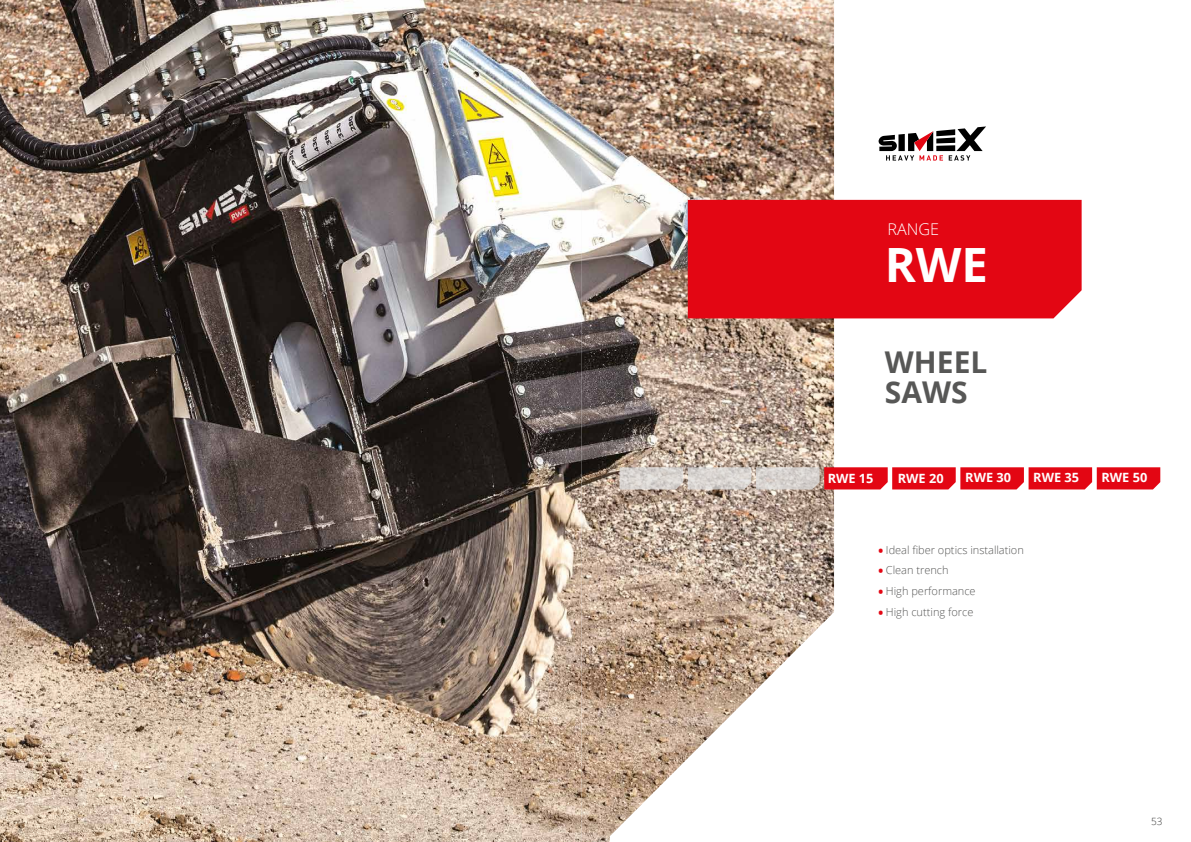
<style>
.page{position:relative;width:1191px;height:842px;background:#fff}
.page>*{position:absolute;margin:0;border:0;box-sizing:border-box;transform-origin:0 0}
.t1{font:700 47.2px "Open Sans";color:#fff}
.t2{font:700 30px/30px "Open Sans";color:#575756}
.t3{font:300 16.2px "Open Sans";color:#fff}
.t4{font:700 12.8px "Open Sans";color:#fff}
.t5{font:300 11px "Open Sans";color:#575756}
.t6{font:300 10px "Open Sans";color:#3c3c3b}
.s1{font-weight:800;font-size:12px;color:#e30613}
</style>
<div class="page">
<img style="left:0;top:0;width:581px;height:842px">
<img style="left:581px;top:0;width:253px;height:842px">
<div style="left:688px;top:200px;width:393px;height:118px;background:#e30613"></div>
<svg style="left:878px;top:126px;width:108px;height:35px"></svg>
<svg style="left:619px;top:467px;width:541px;height:22px;background:#de5e64"></svg>
<h3 class="t3" style="left:887px;top:218px;width:53px">RANGE</h3>
<h1 class="t1" style="left:884px;top:231px;width:105px">RWE</h1>
<h2 class="t2" style="left:885px;top:346px;width:104px">WHEEL<br>SAWS</h2>
<p class="t4" style="left:827px;top:469px;width:47px">RWE 15</p>
<p class="t4" style="left:897px;top:469px;width:47px">RWE 20</p>
<p class="t4" style="left:965px;top:468px;width:47px">RWE 30</p>
<p class="t4" style="left:1033px;top:468px;width:47px">RWE 35</p>
<p class="t4" style="left:1101px;top:468px;width:47px">RWE 50</p>
<p class="t5" style="left:878px;top:542px;width:147px"><span class="s1">•</span> Ideal fiber optics installation</p>
<p class="t5" style="left:878px;top:563px;width:72px"><span class="s1">•</span> Clean trench</p>
<p class="t5" style="left:878px;top:583px;width:99px"><span class="s1">•</span> High performance</p>
<p class="t5" style="left:878px;top:604px;width:97px"><span class="s1">•</span> High cutting force</p>
<p class="t6" style="left:1151px;top:814px;width:13px">53</p>
</div>
